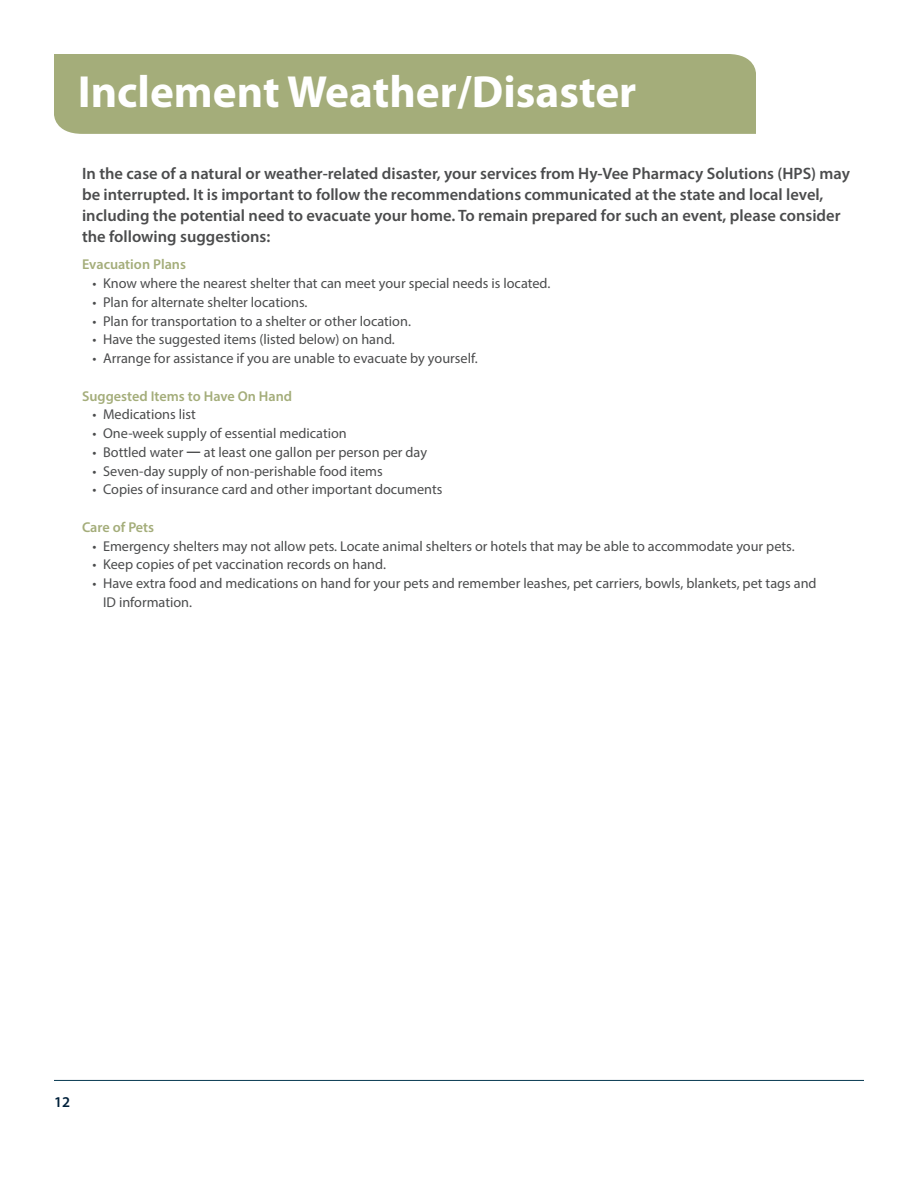
<style>
.page{position:relative;width:918px;height:1188px;background:#fff}
.page>*{position:absolute;margin:0;border:0;box-sizing:border-box;transform-origin:0 0}
.t1{font:700 45.3px "Myriad Pro";color:#fff}
.t2{font:600 16.5px/21px "Myriad Pro";color:#4b4c4d}
.t3{font:600 15px "Myriad Pro";color:#00213b}
.t4{font:14.25px/18.8px "Myriad Pro";color:#4b4c4d}
.t5{font:600 14.25px "Myriad Pro";color:#a4ad7a}
.s1{font-weight:700}
</style>
<div class="page">
<hr style="left:54px;top:1080px;width:810px;height:1px;background:#063850">
<div style="left:54px;top:54px;width:702px;height:80px;background:#a4ad7a"></div>
<h1 class="t1" style="left:78px;top:62px;width:560px">Inclement Weather/Disaster</h1>
<p class="t2" style="left:82px;top:162px;width:770px">In the case of a natural or weather-related disaster, your services from Hy-Vee Pharmacy Solutions (HPS) may be interrupted. It is important to follow the recommendations communicated at the state and local level, including the potential need to evacuate your home. To remain prepared for such an event, please consider the following suggestions:</p>
<p class="t5" style="left:82px;top:256px;width:105px">Evacuation Plans</p>
<p class="t4" style="left:93px;top:274px;width:459px">• Know where the nearest shelter that can meet your special needs is located.</p>
<p class="t4" style="left:93px;top:293px;width:216px">• Plan for alternate shelter locations.</p>
<p class="t4" style="left:93px;top:311px;width:320px">• Plan for transportation to a shelter or other location.</p>
<p class="t4" style="left:93px;top:330px;width:304px">• Have the suggested items (listed below) on hand.</p>
<p class="t4" style="left:93px;top:349px;width:387px">• Arrange for assistance if you are unable to evacuate by yourself.</p>
<p class="t5" style="left:82px;top:387px;width:212px">Suggested Items to Have On Hand</p>
<p class="t4" style="left:93px;top:405px;width:105px">• Medications list</p>
<p class="t4" style="left:93px;top:424px;width:256px">• One-week supply of essential medication</p>
<p class="t4" style="left:93px;top:443px;width:336px">• Bottled water <span class="s1">—</span> at least one gallon per person per day</p>
<p class="t4" style="left:93px;top:461px;width:292px">• Seven-day supply of non-perishable food items</p>
<p class="t4" style="left:93px;top:480px;width:351px">• Copies of insurance card and other important documents</p>
<p class="t5" style="left:82px;top:518px;width:74px">Care of Pets</p>
<p class="t4" style="left:93px;top:536px;width:704px">• Emergency shelters may not allow pets. Locate animal shelters or hotels that may be able to accommodate your pets.</p>
<p class="t4" style="left:93px;top:555px;width:295px">• Keep copies of pet vaccination records on hand.</p>
<p class="t4" style="left:103px;top:574px;width:715px;text-indent:-11px">• Have extra food and medications on hand for your pets and remember leashes, pet carriers, bowls, blankets, pet tags and<br>ID information.</p>
<p class="t3" style="left:54px;top:1092px;width:18px">12</p>
</div>
